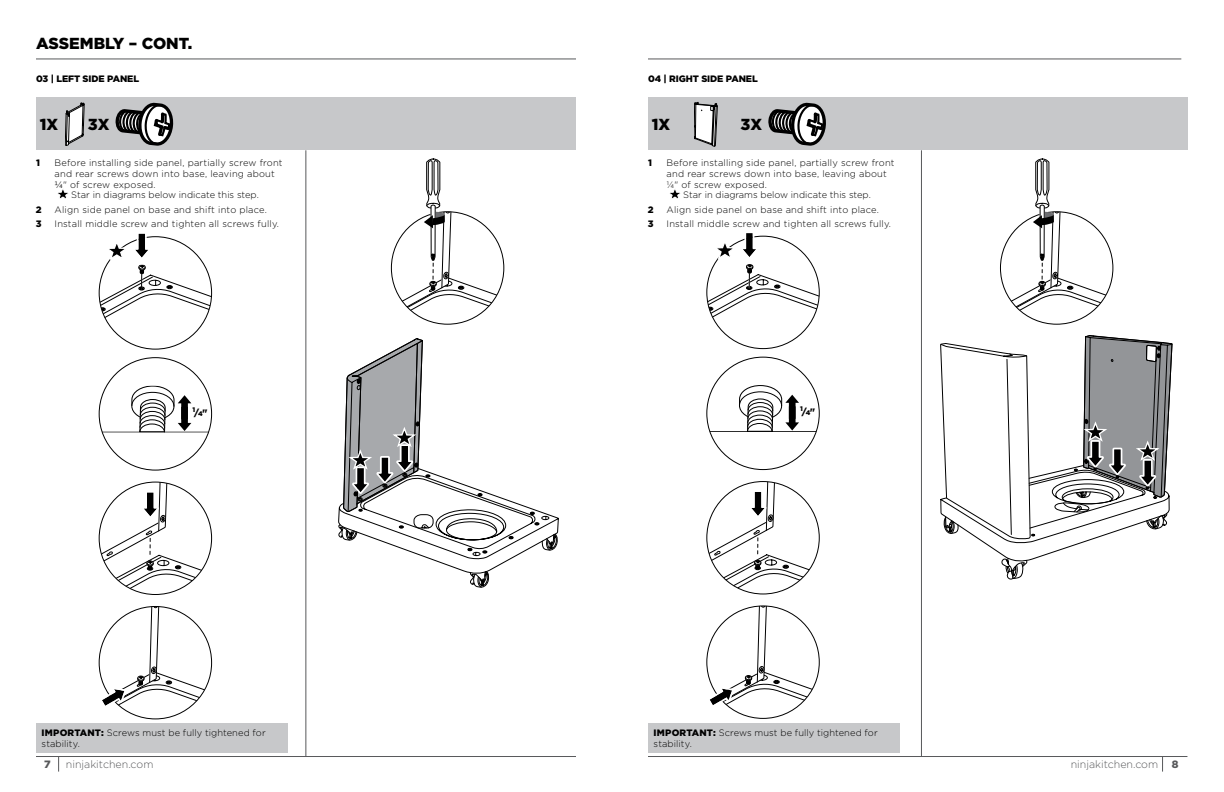
<style>
.page{position:relative;width:1224px;height:792px;background:#fff}
.page>*{position:absolute;margin:0;border:0;box-sizing:border-box;transform-origin:0 0}
.t1{font:900 16px "Gotham";color:#000}
.t2{font:300 10.6px "Gotham";color:#58595b}
.t3{font:900 10.6px "Gotham";color:#58595b}
.t4{font:300 9.3px/10.6px "Gotham";letter-spacing:.02em;color:#000}
.t5{font:300 9.3px "Gotham";color:#000}
.t6{font:900 9.3px "Gotham";letter-spacing:-.01em;color:#000}
.t7{font:900 6.7px "Gotham";color:#000}
.s1{font-weight:400}
.s2{font-size:9.3px}
.s3{font-weight:900}
</style>
<div class="page">
<div style="left:648px;top:98px;width:540px;height:52px;background:#c7c8ca"></div>
<div style="left:36px;top:98px;width:540px;height:52px;background:#c7c8ca"></div>
<hr style="left:36px;top:59px;width:540px;height:1px;background:#58595b">
<svg style="left:58px;top:189px;width:11px;height:10px"></svg>
<svg style="left:65px;top:103px;width:19px;height:43px"></svg>
<svg style="left:116px;top:103px;width:57px;height:43px"></svg>
<div style="left:36px;top:723px;width:252px;height:29px;background:#c7c8ca"></div>
<svg style="left:99px;top:386px;width:113px;height:47px"></svg>
<svg style="left:99px;top:482px;width:113px;height:113px"></svg>
<svg style="left:99px;top:606px;width:113px;height:113px"></svg>
<svg style="left:391px;top:159px;width:113px;height:165px"></svg>
<svg style="left:1000px;top:159px;width:113px;height:165px"></svg>
<hr style="left:648px;top:59px;width:533px;height:1px;background:#58595b">
<svg style="left:670px;top:189px;width:11px;height:10px"></svg>
<svg style="left:694px;top:102px;width:23px;height:44px"></svg>
<svg style="left:768px;top:103px;width:57px;height:43px"></svg>
<div style="left:648px;top:723px;width:252px;height:29px;background:#c7c8ca"></div>
<hr style="left:921px;top:150px;width:1px;height:606px;background:#58595b">
<hr style="left:306px;top:150px;width:1px;height:607px;background:#58595b">
<svg style="left:338px;top:338px;width:221px;height:249px"></svg>
<svg style="left:99px;top:233px;width:113px;height:116px"></svg>
<svg style="left:707px;top:385px;width:112px;height:47px"></svg>
<svg style="left:707px;top:482px;width:112px;height:112px"></svg>
<svg style="left:707px;top:606px;width:112px;height:112px"></svg>
<svg style="left:707px;top:233px;width:112px;height:116px"></svg>
<svg style="left:940px;top:335px;width:232px;height:244px"></svg>
<hr style="left:648px;top:756px;width:539px;height:1px;background:#58595b">
<svg style="left:1162px;top:757px;width:1px;height:15px"></svg>
<hr style="left:36px;top:756px;width:540px;height:1px;background:#58595b">
<svg style="left:58px;top:757px;width:1px;height:15px"></svg>
<h1 class="t1" style="left:36px;top:32px;width:158px">ASSEMBLY – CONT.</h1>
<p class="t6" style="left:36px;top:72px;width:105px">03 | LEFT SIDE PANEL</p>
<p class="t6" style="left:648px;top:72px;width:111px">04 | RIGHT SIDE PANEL</p>
<h1 class="t1" style="left:40px;top:114px;width:20px">1X</h1>
<h1 class="t1" style="left:88px;top:114px;width:23px">3X</h1>
<h1 class="t1" style="left:652px;top:114px;width:20px">1X</h1>
<h1 class="t1" style="left:741px;top:114px;width:23px">3X</h1>
<p class="t6" style="left:36px;top:157px;width:5px">1</p>
<p class="t4" style="left:55px;top:157px;width:230px">Before installing side panel, partially screw front</p>
<p class="t4" style="left:55px;top:168px;width:222px">and rear screws down into base, leaving about</p>
<p class="t4" style="left:55px;top:179px;width:103px"><span class="s1">¼</span>" of screw exposed.</p>
<p class="t5" style="left:71px;top:189px;width:189px">Star in diagrams below indicate this step.</p>
<p class="t6" style="left:36px;top:203px;width:7px">2</p>
<p class="t4" style="left:55px;top:204px;width:214px">Align side panel on base and shift into place.</p>
<p class="t6" style="left:36px;top:217px;width:7px">3</p>
<p class="t4" style="left:55px;top:218px;width:226px">Install middle screw and tighten all screws fully.</p>
<p class="t6" style="left:648px;top:157px;width:5px">1</p>
<p class="t4" style="left:667px;top:157px;width:230px">Before installing side panel, partially screw front</p>
<p class="t4" style="left:667px;top:168px;width:222px">and rear screws down into base, leaving about</p>
<p class="t4" style="left:667px;top:179px;width:102px">1/4" of screw exposed.</p>
<p class="t5" style="left:683px;top:189px;width:189px">Star in diagrams below indicate this step.</p>
<p class="t6" style="left:648px;top:203px;width:7px">2</p>
<p class="t4" style="left:667px;top:204px;width:214px">Align side panel on base and shift into place.</p>
<p class="t6" style="left:648px;top:217px;width:7px">3</p>
<p class="t4" style="left:667px;top:218px;width:226px">Install middle screw and tighten all screws fully.</p>
<p class="t7" style="left:193px;top:407px;width:16px">1<span class="s2">/</span>4 <span class="s2">"</span></p>
<p class="t7" style="left:800px;top:406px;width:16px">1<span class="s2">/</span>4 <span class="s2">"</span></p>
<p class="t4" style="left:42px;top:727px;width:226px"><span class="s3">IMPORTANT:</span> Screws must be fully tightened for stability.</p>
<p class="t4" style="left:654px;top:727px;width:226px"><span class="s3">IMPORTANT:</span> Screws must be fully tightened for stability.</p>
<p class="t3" style="left:44px;top:757px;width:8px">7</p>
<p class="t2" style="left:66px;top:758px;width:89px">ninjakitchen.com</p>
<p class="t2" style="left:1071px;top:758px;width:89px">ninjakitchen.com</p>
<p class="t3" style="left:1172px;top:757px;width:8px">8</p>
</div>
